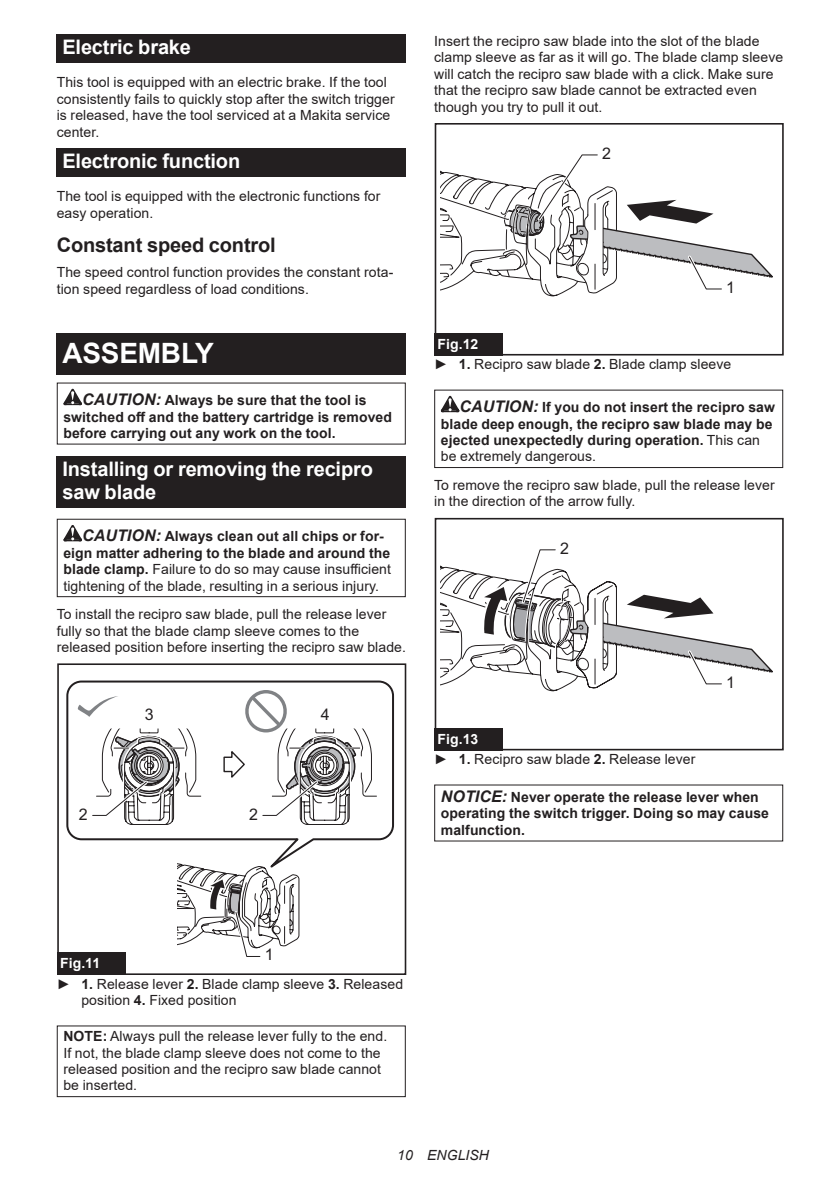
<style>
.page{position:relative;width:840px;height:1191px;background:#fff}
.page>*{position:absolute;margin:0;border:0;box-sizing:border-box;transform-origin:0 0}
.t1{font:700 28px "Arial";letter-spacing:-.01em;color:#fff}
.t2{font:700 20px/23.4px "Arial";letter-spacing:-.01em;color:#fff}
.t3{font:700 20px "Arial";letter-spacing:-.01em;color:#231f20}
.t4{font:16px "Arial";color:#231f20}
.t5{font:14px/16.4px "Arial";letter-spacing:.005em;color:#231f20}
.t6{font:700 14px/16.4px "Arial";letter-spacing:.005em;color:#231f20}
.t7{font:italic 14px "Arial";letter-spacing:.005em;color:#231f20}
.s1{font-style:italic;font-size:16px}
.s2{font-weight:700;font-style:italic;font-size:16px}
.s3{font-weight:700}
.s4{font-weight:700;color:#fff}
.s5{font-weight:400}
</style>
<div class="page">
<div style="left:57px;top:34px;width:348px;height:29px;background:#231f20"></div>
<div style="left:57px;top:148px;width:348px;height:28px;background:#231f20"></div>
<div style="left:57px;top:333px;width:348px;height:41px;background:#231f20"></div>
<svg style="left:63px;top:389px;width:19px;height:16px"></svg>
<div style="left:57px;top:456px;width:348px;height:52px;background:#231f20"></div>
<svg style="left:63px;top:525px;width:19px;height:16px"></svg>
<div style="left:57px;top:519px;width:348px;height:78px;border:1px solid #231f20"></div>
<svg style="left:66px;top:680px;width:328px;height:190px"></svg>
<svg style="left:75px;top:692px;width:47px;height:25px"></svg>
<div style="left:57px;top:663px;width:349px;height:312px;border:2px solid #231f20"></div>
<svg style="left:222px;top:688px;width:154px;height:137px"></svg>
<svg style="left:90px;top:728px;width:111px;height:97px"></svg>
<svg style="left:178px;top:859px;width:121px;height:114px"></svg>
<div style="left:57px;top:952px;width:68px;height:23px;background:#231f20"></div>
<div style="left:57px;top:1025px;width:348px;height:72px;border:1px solid #231f20"></div>
<div style="left:434px;top:123px;width:349px;height:232px;border:2px solid #231f20"></div>
<svg style="left:440px;top:154px;width:333px;height:143px"></svg>
<div style="left:434px;top:333px;width:68px;height:22px;background:#231f20"></div>
<svg style="left:440px;top:396px;width:19px;height:16px"></svg>
<div style="left:434px;top:389px;width:348px;height:79px;border:1px solid #231f20"></div>
<div style="left:434px;top:518px;width:349px;height:232px;border:2px solid #231f20"></div>
<svg style="left:440px;top:549px;width:333px;height:143px"></svg>
<div style="left:434px;top:727px;width:68px;height:23px;background:#231f20"></div>
<h2 class="t2" style="left:62px;top:36px;width:130px">Electric brake</h2>
<p class="t5" style="left:57px;top:74px;width:339px">This tool is equipped with an electric brake. If the tool consistently fails to quickly stop after the switch trigger is released, have the tool serviced at a Makita service center.</p>
<h2 class="t2" style="left:62px;top:149px;width:179px">Electronic function</h2>
<p class="t5" style="left:57px;top:188px;width:325px">The tool is equipped with the electronic functions for easy operation.</p>
<h2 class="t3" style="left:57px;top:231px;width:220px">Constant speed control</h2>
<p class="t5" style="left:57px;top:264px;width:338px">The speed control function provides the constant rota&shy;tion speed regardless of load conditions.</p>
<h1 class="t1" style="left:62px;top:333px;width:153px">ASSEMBLY</h1>
<p class="t6" style="left:63px;top:392px;width:330px;text-indent:19px"><span class="s1">CAUTION:</span> Always be sure that the tool is switched off and the battery cartridge is removed before carrying out any work on the tool.</p>
<h2 class="t2" style="left:62px;top:457px;width:312px">Installing or removing the recipro saw blade</h2>
<p class="t5" style="left:63px;top:528px;width:329px;text-indent:19px"><span class="s2">CAUTION:</span> <span class="s3">Always clean out all chips or for&shy;eign matter adhering to the blade and around the blade clamp.</span> Failure to do so may cause insufficient tightening of the blade, resulting in a serious injury.</p>
<p class="t5" style="left:57px;top:606px;width:350px">To install the recipro saw blade, pull the release lever fully so that the blade clamp sleeve comes to the released position before inserting the recipro saw blade.</p>
<p class="t4" style="left:145px;top:704px;width:10px">3</p>
<p class="t4" style="left:321px;top:704px;width:10px">4</p>
<p class="t4" style="left:79px;top:803px;width:10px">2</p>
<p class="t4" style="left:249px;top:803px;width:10px">2</p>
<p class="t5" style="left:434px;top:33px;width:350px">Insert the recipro saw blade into the slot of the blade clamp sleeve as far as it will go. The blade clamp sleeve will catch the recipro saw blade with a click. Make sure that the recipro saw blade cannot be extracted even though you try to pull it out.</p>
<p class="t4" style="left:602px;top:142px;width:10px">2</p>
<p class="t4" style="left:726px;top:276px;width:10px">1</p>
<p class="t5" style="left:434px;top:334px;width:298px;line-height:20.2px"><span class="s4">Fig.12<br></span>► <span class="s3">1.</span> Recipro saw blade <span class="s3">2.</span> Blade clamp sleeve</p>
<p class="t6" style="left:440px;top:399px;width:335px;text-indent:19px"><span class="s1">CAUTION:</span> If you do not insert the recipro saw blade deep enough, the recipro saw blade may be ejected unexpectedly during operation. <span class="s5">This can be extremely dangerous.</span></p>
<p class="t5" style="left:434px;top:477px;width:342px">To remove the recipro saw blade, pull the release lever in the direction of the arrow fully.</p>
<p class="t4" style="left:560px;top:537px;width:10px">2</p>
<p class="t4" style="left:726px;top:671px;width:10px">1</p>
<p class="t5" style="left:434px;top:728px;width:262px;line-height:20.2px"><span class="s4">Fig.13<br></span>► <span class="s3">1.</span> Recipro saw blade <span class="s3">2.</span> Release lever</p>
<p class="t6" style="left:440px;top:789px;width:329px"><span class="s1">NOTICE:</span> Never operate the release lever when operating the switch trigger. Doing so may cause malfunction.</p>
<p class="t4" style="left:265px;top:944px;width:10px">1</p>
<p class="t5" style="left:57px;top:953px;width:348px;line-height:20.2px"><span class="s4">Fig.11<br></span>► <span class="s3">1.</span> Release lever <span class="s3">2.</span> Blade clamp sleeve <span class="s3">3.</span> Released</p>
<p class="t5" style="left:81px;top:991px;width:156px">position <span class="s3">4.</span> Fixed position</p>
<p class="t5" style="left:63px;top:1028px;width:325px"><span class="s3">NOTE:</span> Always pull the release lever fully to the end.<br>If not, the blade clamp sleeve does not come to the released position and the recipro saw blade cannot be inserted.</p>
<p class="t7" style="left:397px;top:1146px;width:93px">10 ENGLISH</p>
</div>
